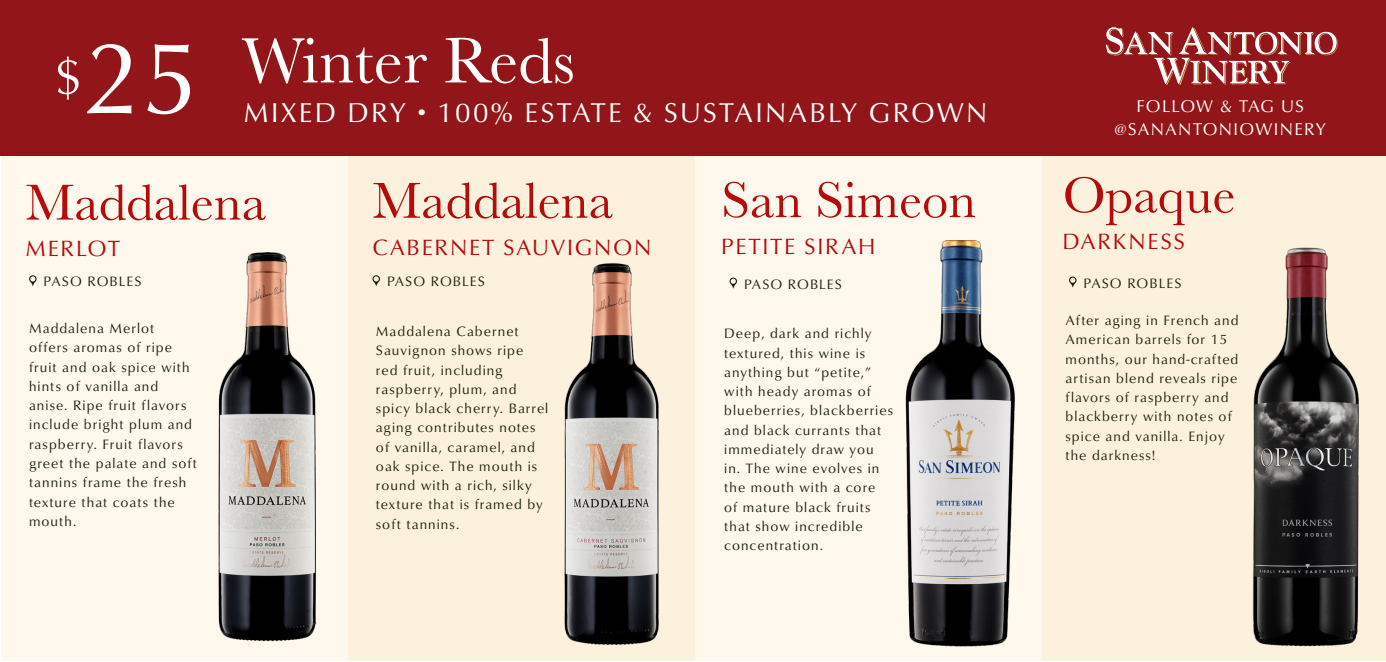
<style>
.page{position:relative;width:1386px;height:662px;background:#fff}
.page>*{position:absolute;margin:0;border:0;box-sizing:border-box;transform-origin:0 0}
.t1{font:105px "Classico URW";color:#fff}
.t2{font:66.5px "Baskerville";color:#fff}
.t3{font:52.5px "Baskerville";color:#b40b0b}
.t4{font:28px "Classico URW";letter-spacing:.08em;color:#fff}
.t5{font:22.75px "Classico URW";letter-spacing:.075em;color:#b40b0b}
.t6{font:17.5px "Classico URW";letter-spacing:.075em;color:#fff}
.t7{font:14px/19.2px "Classico URW";letter-spacing:.075em;color:#1a210d}
</style>
<div class="page">
<div style="left:1px;top:154px;width:347px;height:507px;background:#fff8ec"></div>
<div style="left:348px;top:154px;width:347px;height:507px;background:#fbf1dd"></div>
<div style="left:695px;top:154px;width:347px;height:507px;background:#fff8ec"></div>
<div style="left:1042px;top:154px;width:344px;height:507px;background:#fbf1dd"></div>
<div style="left:0;top:0;width:1386px;height:155px;background:#92151a"></div>
<svg style="left:29px;top:275px;width:8px;height:11px"></svg>
<svg style="left:372px;top:275px;width:8px;height:11px"></svg>
<svg style="left:1106px;top:27px;width:232px;height:58px"></svg>
<img style="left:218px;top:252px;width:99px;height:390px">
<img style="left:564px;top:263px;width:95px;height:382px">
<svg style="left:730px;top:277px;width:7px;height:11px"></svg>
<img style="left:905px;top:240px;width:110px;height:407px">
<svg style="left:1069px;top:276px;width:8px;height:11px"></svg>
<img style="left:1252px;top:247px;width:107px;height:400px">
<p class="t1" style="left:54px;top:0;width:146px"><sup>$</sup>25</p>
<p class="t2" style="left:242px;top:18px;width:335px">Winter Reds</p>
<p class="t4" style="left:244px;top:92px;width:745px">MIXED DRY • 100% ESTATE &amp; SUSTAINABLY GROWN</p>
<p class="t3" style="left:372px;top:167px;width:242px">Maddalena</p>
<p class="t5" style="left:372px;top:230px;width:281px">CABERNET SAUVIGNON</p>
<p class="t3" style="left:26px;top:169px;width:242px">Maddalena</p>
<p class="t5" style="left:26px;top:232px;width:96px">MERLOT</p>
<p class="t7" style="left:44px;top:271px;width:99px">PASO ROBLES</p>
<p class="t7" style="left:387px;top:271px;width:99px">PASO ROBLES</p>
<p class="t7" style="left:29px;top:318px;width:169px">Maddalena Merlot<br>offers aromas of ripe fruit and oak spice with hints of vanilla and anise. Ripe fruit flavors include bright plum and raspberry. Fruit flavors greet the palate and soft tannins frame the fresh texture that coats the mouth.</p>
<p class="t7" style="left:376px;top:321px;width:174px">Maddalena Cabernet<br>Sauvignon shows ripe red fruit, including raspberry, plum, and spicy black cherry. Barrel aging contributes notes of vanilla, caramel, and oak spice. The mouth is round with a rich, silky texture that is framed by soft tannins.</p>
<p class="t3" style="left:721px;top:166px;width:256px">San Simeon</p>
<p class="t5" style="left:721px;top:229px;width:156px">PETITE SIRAH</p>
<p class="t7" style="left:744px;top:273px;width:99px">PASO ROBLES</p>
<p class="t7" style="left:724px;top:323px;width:170px">Deep, dark and richly textured, this wine is anything but “petite,” with heady aromas of blueberries, blackberries and black currants that immediately draw you<br>in. The wine evolves in the mouth with a core<br>of mature black fruits that show incredible concentration.</p>
<p class="t6" style="left:1136px;top:93px;width:169px">FOLLOW &amp; TAG US</p>
<p class="t6" style="left:1115px;top:116px;width:213px">@SANANTONIOWINERY</p>
<p class="t3" style="left:1063px;top:162px;width:174px">Opaque</p>
<p class="t5" style="left:1063px;top:224px;width:124px">DARKNESS</p>
<p class="t7" style="left:1084px;top:272px;width:99px">PASO ROBLES</p>
<p class="t7" style="left:1066px;top:310px;width:174px">After aging in French and<br>American barrels for 15 months, our hand-crafted artisan blend reveals ripe flavors of raspberry and blackberry with notes of spice and vanilla. Enjoy the darkness!</p>
</div>
